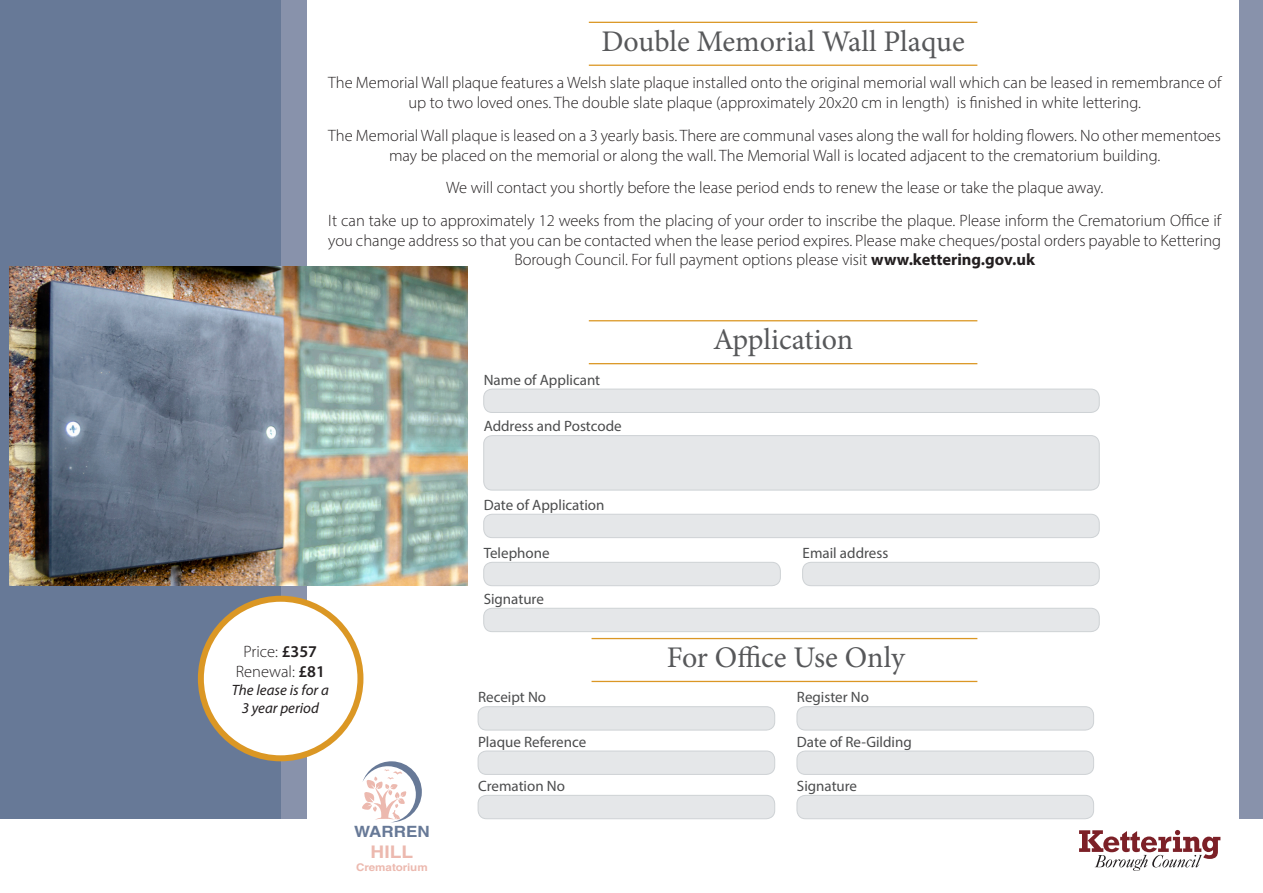
<style>
.page{position:relative;width:1263px;height:893px;background:#fff}
.page>*{position:absolute;margin:0;border:0;box-sizing:border-box;transform-origin:0 0}
.t1{font:30px "Minion Pro";color:#57585a}
.t2{font:700 17.4px "Helvetica LT Std";color:#ecb9af;scale:1.1 1}
.t3{font:300 16.5px/19.8px "Myriad Pro";color:#231f20;text-align:center}
.t4{font:700 15.6px "Helvetica LT Std";color:#677997;scale:1.1 1}
.t5{font:15px "Myriad Pro";color:#4b4c4d}
.t6{font:italic 15px/18px "Myriad Pro";color:#231f20;text-align:center}
.t7{font:700 10.5px "Helvetica LT Std";color:#ecb9af;scale:1.1 1}
.s1{font-weight:700}
.s2{font-weight:600}
</style>
<div class="page">
<div style="left:0;top:0;width:306px;height:819px;background:#8892ab"></div>
<div style="left:1239px;top:0;width:24px;height:818px;background:#8892ab"></div>
<div style="left:0;top:0;width:281px;height:819px;background:#677997"></div>
<img style="left:9px;top:266px;width:458px;height:319px">
<hr style="left:589px;top:22px;width:388px;height:1px;background:#db9724">
<hr style="left:589px;top:320px;width:388px;height:1px;background:#db9724">
<hr style="left:591px;top:638px;width:386px;height:1px;background:#db9724">
<hr style="left:589px;top:65px;width:388px;height:1px;background:#db9724">
<hr style="left:589px;top:363px;width:388px;height:1px;background:#db9724">
<hr style="left:591px;top:681px;width:386px;height:1px;background:#db9724">
<div style="left:484px;top:389px;width:615px;height:23px;background:#e5e7e9;border-radius:9px"></div>
<div style="left:483px;top:389px;width:617px;height:24px;border:1px solid #ced2d5;border-radius:9px"></div>
<div style="left:484px;top:514px;width:615px;height:24px;background:#e5e7e9;border-radius:9px"></div>
<div style="left:483px;top:514px;width:617px;height:24px;border:1px solid #ced2d5;border-radius:9px"></div>
<div style="left:484px;top:608px;width:615px;height:24px;background:#e5e7e9;border-radius:9px"></div>
<div style="left:483px;top:608px;width:617px;height:24px;border:1px solid #ced2d5;border-radius:9px"></div>
<div style="left:484px;top:562px;width:296px;height:24px;background:#e5e7e9;border-radius:9px"></div>
<div style="left:483px;top:562px;width:298px;height:24px;border:1px solid #ced2d5;border-radius:9px"></div>
<div style="left:478px;top:707px;width:297px;height:23px;background:#e5e7e9;border-radius:9px"></div>
<div style="left:478px;top:706px;width:297px;height:24px;border:1px solid #ced2d5;border-radius:9px"></div>
<div style="left:478px;top:751px;width:297px;height:23px;background:#e5e7e9;border-radius:9px"></div>
<div style="left:478px;top:751px;width:297px;height:24px;border:1px solid #ced2d5;border-radius:9px"></div>
<div style="left:478px;top:795px;width:297px;height:24px;background:#e5e7e9;border-radius:9px"></div>
<div style="left:478px;top:795px;width:297px;height:24px;border:1px solid #ced2d5;border-radius:9px"></div>
<div style="left:803px;top:562px;width:296px;height:24px;background:#e5e7e9;border-radius:9px"></div>
<div style="left:802px;top:562px;width:298px;height:24px;border:1px solid #ced2d5;border-radius:9px"></div>
<div style="left:797px;top:707px;width:296px;height:23px;background:#e5e7e9;border-radius:9px"></div>
<div style="left:796px;top:706px;width:298px;height:24px;border:1px solid #ced2d5;border-radius:9px"></div>
<div style="left:797px;top:751px;width:296px;height:23px;background:#e5e7e9;border-radius:9px"></div>
<div style="left:796px;top:751px;width:298px;height:24px;border:1px solid #ced2d5;border-radius:9px"></div>
<div style="left:797px;top:795px;width:296px;height:24px;background:#e5e7e9;border-radius:9px"></div>
<div style="left:796px;top:795px;width:298px;height:24px;border:1px solid #ced2d5;border-radius:9px"></div>
<div style="left:484px;top:436px;width:615px;height:54px;background:#e5e7e9;border-radius:9px"></div>
<div style="left:483px;top:435px;width:617px;height:55px;border:1px solid #ced2d5;border-radius:9px"></div>
<svg style="left:1079px;top:830px;width:141px;height:41px"></svg>
<div style="left:201px;top:599px;width:159px;height:159px;background:#fff;border-radius:50%"></div>
<div style="left:198px;top:596px;width:165px;height:165px;border:6px solid #db9724;border-radius:50%"></div>
<svg style="left:362px;top:761px;width:60px;height:62px"></svg>
<p class="t1" style="left:601px;top:21px;width:365px">Double Memorial Wall Plaque</p>
<p class="t3" style="left:328px;top:73px;width:895px">The Memorial Wall plaque features a Welsh slate plaque installed onto the original memorial wall which can be leased in remembrance of up to two loved ones. The double slate plaque (approximately 20x20 cm in length) is finished in white lettering.</p>
<p class="t3" style="left:328px;top:125px;width:894px">The Memorial Wall plaque is leased on a 3 yearly basis. There are communal vases along the wall for holding flowers. No other mementoes may be placed on the memorial or along the wall. The Memorial Wall is located adjacent to the crematorium building.</p>
<p class="t3" style="left:446px;top:178px;width:659px">We will contact you shortly before the lease period ends to renew the lease or take the plaque away.</p>
<p class="t3" style="left:328px;top:210px;width:894px">It can take up to approximately 12 weeks from the placing of your order to inscribe the plaque. Please inform the Crematorium Office if you change address so that you can be contacted when the lease period expires. Please make cheques/postal orders payable to Kettering<br>Borough Council. For full payment options please visit <span class="s1">www.kettering.gov.uk</span></p>
<p class="t3" style="left:244px;top:641px;width:75px">Price: <span class="s2">£357</span></p>
<p class="t3" style="left:236px;top:661px;width:91px">Renewal: <span class="s2">£81</span></p>
<p class="t6" style="left:232px;top:680px;width:98px">The lease is for a<br>3 year period</p>
<p class="t4" style="left:354px;top:822px;width:70px">WARREN</p>
<p class="t2" style="left:371px;top:842px;width:40px">HILL</p>
<p class="t7" style="left:356px;top:861px;width:67px">Crematorium</p>
<p class="t5" style="left:484px;top:370px;width:118px">Name of Applicant</p>
<p class="t5" style="left:484px;top:417px;width:139px">Address and Postcode</p>
<p class="t5" style="left:484px;top:496px;width:122px">Date of Application</p>
<p class="t5" style="left:484px;top:544px;width:67px">Telephone</p>
<p class="t5" style="left:484px;top:590px;width:62px">Signature</p>
<p class="t5" style="left:478px;top:688px;width:70px">Receipt No</p>
<p class="t5" style="left:478px;top:732px;width:110px">Plaque Reference</p>
<p class="t5" style="left:478px;top:777px;width:88px">Cremation No</p>
<p class="t1" style="left:713px;top:320px;width:142px">Application</p>
<p class="t5" style="left:803px;top:544px;width:87px">Email address</p>
<p class="t1" style="left:667px;top:637px;width:240px">For Office Use Only</p>
<p class="t5" style="left:797px;top:688px;width:73px">Register No</p>
<p class="t5" style="left:797px;top:732px;width:116px">Date of Re-Gilding</p>
<p class="t5" style="left:797px;top:777px;width:62px">Signature</p>
</div>
